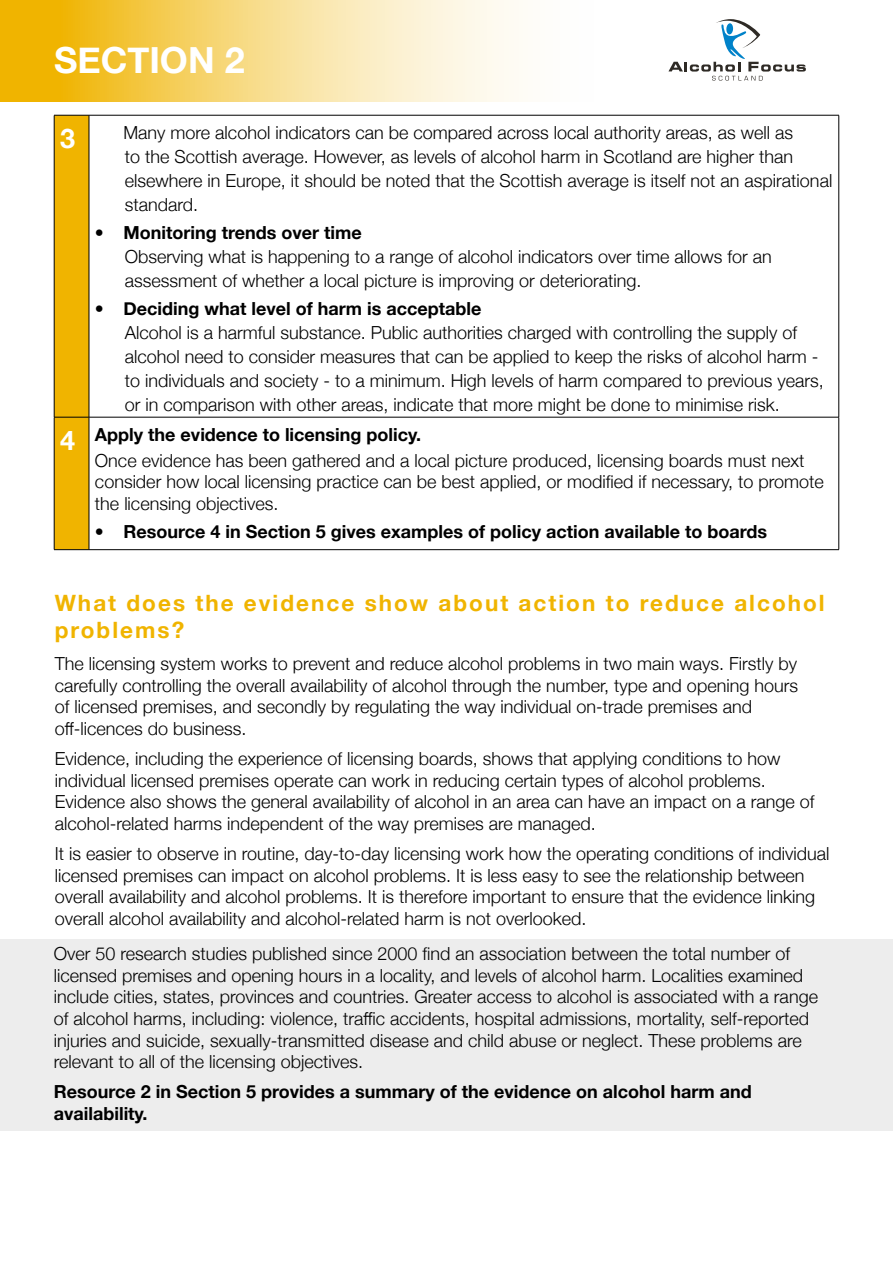
<style>
.page{position:relative;width:893px;height:1263px;background:#fff}
.page>*{position:absolute;margin:0;border:0;box-sizing:border-box;transform-origin:0 0}
.t1{font:700 36px "Helvetica Neue";color:#fff}
.t2{font:700 27px "Helvetica Neue";color:#fff}
.t3{font:700 22.5px/27px "Helvetica Neue";letter-spacing:.09em;color:#f0b400}
.t4{font:300 18px/21.6px "Helvetica Neue";color:#000}
.t5{font:700 18px/21.6px "Helvetica Neue";color:#000}
.s1{font-weight:700}
.s2{font-weight:700;font-size:27px;color:#fff}
.s3{font-weight:300}
</style>
<div class="page">
<div style="left:0;top:939px;width:893px;height:192px;background:#ededed"></div>
<svg style="left:0;top:0;width:519px;height:102px;background:#f7d981"></svg>
<svg style="left:668px;top:19px;width:138px;height:62px"></svg>
<div style="left:726px;top:23px;width:7px;height:12px;background:#0082c9;border-radius:50%"></div>
<div style="left:55px;top:116px;width:34px;height:433px;background:#f0b400"></div>
<hr style="left:54px;top:115px;width:35px;height:1px;background:#000">
<hr style="left:54px;top:115px;width:1px;height:302px;background:#000">
<hr style="left:89px;top:115px;width:750px;height:1px;background:#000">
<hr style="left:89px;top:115px;width:1px;height:302px;background:#000">
<hr style="left:838px;top:115px;width:1px;height:302px;background:#000">
<hr style="left:54px;top:417px;width:35px;height:1px;background:#000">
<hr style="left:54px;top:417px;width:1px;height:132px;background:#000">
<hr style="left:89px;top:417px;width:750px;height:1px;background:#000">
<hr style="left:89px;top:417px;width:1px;height:132px;background:#000">
<hr style="left:838px;top:417px;width:1px;height:132px;background:#000">
<hr style="left:54px;top:549px;width:35px;height:1px;background:#000">
<hr style="left:89px;top:549px;width:750px;height:1px;background:#000">
<h1 class="t1" style="left:54px;top:32px;width:192px">SECTION 2</h1>
<h2 class="t2" style="left:60px;top:117px;width:17px">3</h2>
<p class="t4" style="left:123px;top:119px;width:710px;line-height:24px">Many more alcohol indicators can be compared across local authority areas, as well as<br>to the Scottish average. However, as levels of alcohol harm in Scotland are higher than elsewhere in Europe, it should be noted that the Scottish average is itself not an aspirational standard.</p>
<p class="t4" style="left:125px;top:219px;width:649px;line-height:24px;text-indent:-30px">• <span class="s1">Monitoring trends over time<br></span>Observing what is happening to a range of alcohol indicators over time allows for an assessment of whether a local picture is improving or deteriorating.</p>
<p class="t4" style="left:125px;top:295px;width:701px;line-height:24px;text-indent:-30px">• <span class="s1">Deciding what level of harm is acceptable<br></span>Alcohol is a harmful substance. Public authorities charged with controlling the supply of alcohol need to consider measures that can be applied to keep the risks of alcohol harm - to individuals and society - to a minimum. High levels of harm compared to previous years, or in comparison with other areas, indicate that more might be done to minimise risk.</p>
<p class="t4" style="left:95px;top:420px;width:711px;line-height:25.8px;text-indent:-35px"><span class="s2">4</span> <span class="s1">Apply the evidence to licensing policy.<br></span>Once evidence has been gathered and a local picture produced, licensing boards must next</p>
<p class="t4" style="left:95px;top:470px;width:730px">consider how local licensing practice can be best applied, or modified if necessary, to promote the licensing objectives.</p>
<p class="t5" style="left:95px;top:521px;width:674px"><span class="s3">•</span> Resource 4 in Section 5 gives examples of policy action available to boards</p>
<p class="t3" style="left:55px;top:590px;width:771px">What does the evidence show about action to reduce alcohol problems?</p>
<p class="t4" style="left:55px;top:652px;width:745px">The licensing system works to prevent and reduce alcohol problems in two main ways. Firstly by carefully controlling the overall availability of alcohol through the number, type and opening hours of licensed premises, and secondly by regulating the way individual on-trade premises and off-licences do business.</p>
<p class="t4" style="left:55px;top:746px;width:761px">Evidence, including the experience of licensing boards, shows that applying conditions to how individual licensed premises operate can work in reducing certain types of alcohol problems.<br>Evidence also shows the general availability of alcohol in an area can have an impact on a range of alcohol-related harms independent of the way premises are managed.</p>
<p class="t4" style="left:55px;top:841px;width:776px">It is easier to observe in routine, day-to-day licensing work how the operating conditions of individual licensed premises can impact on alcohol problems. It is less easy to see the relationship between overall availability and alcohol problems. It is therefore important to ensure that the evidence linking overall alcohol availability and alcohol-related harm is not overlooked.</p>
<p class="t4" style="left:54px;top:942px;width:766px">Over 50 research studies published since 2000 find an association between the total number of licensed premises and opening hours in a locality, and levels of alcohol harm. Localities examined include cities, states, provinces and countries. Greater access to alcohol is associated with a range of alcohol harms, including: violence, traffic accidents, hospital admissions, mortality, self-reported injuries and suicide, sexually-transmitted disease and child abuse or neglect. These problems are relevant to all of the licensing objectives.</p>
<p class="t5" style="left:54px;top:1081px;width:699px">Resource 2 in Section 5 provides a summary of the evidence on alcohol harm and availability.</p>
</div>
